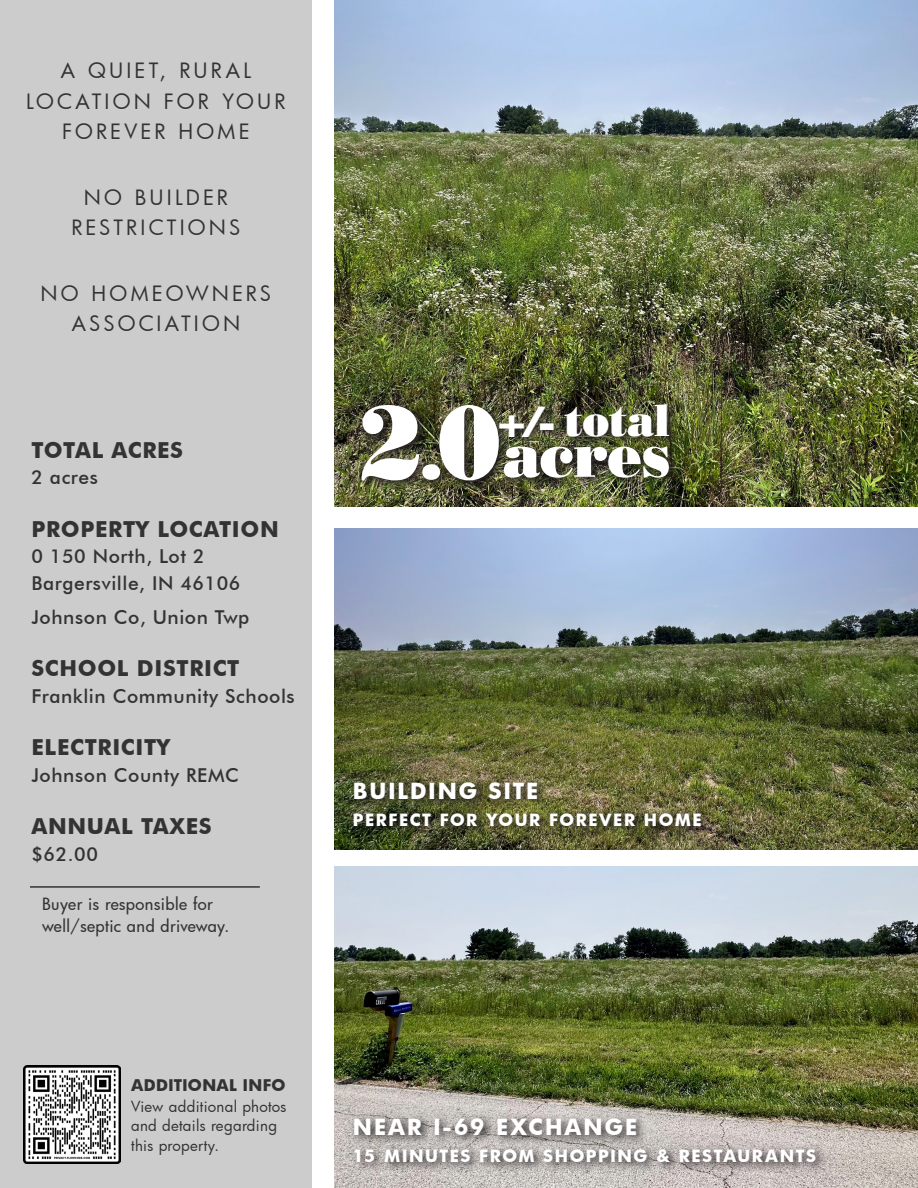
<style>
.page{position:relative;width:918px;height:1188px;background:#fff}
.page>*{position:absolute;margin:0;border:0;box-sizing:border-box;transform-origin:0 0}
.t1{font:104.4px "Bodoni Poster";color:#fff;scale:.91 1}
.t2{font:61.95px "Bodoni Poster";letter-spacing:-.01em;color:#fff;scale:.91 1}
.t3{font:44.7px "Bodoni Poster";color:#fff;scale:.91 1}
.t4{font:700 22.05px "Futura BT";letter-spacing:.03em;color:#323332}
.t5{font:700 21.75px "Futura";letter-spacing:.095em;color:#fff}
.t6{font:20.55px/30.2px "Futura";letter-spacing:.15em;color:#323332;text-align:center}
.t7{font:500 19.2px/26.4px "Futura BT";letter-spacing:.03em;color:#323332}
.t8{font:700 16.5px "Futura";letter-spacing:.095em;color:#fff}
.t9{font:500 16.5px/22.5px "Futura";letter-spacing:.025em;color:#323332}
.t10{font:700 15.75px "Futura";letter-spacing:.02em;color:#323332}
.t11{font:15px/19.2px "Futura";letter-spacing:.02em;color:#323332}
.s1{font-size:42.9px}
.s2{font-size:67.5px}
</style>
<div class="page">
<div style="left:0;top:0;width:312px;height:1188px;background:#ccc"></div>
<img style="left:23px;top:1065px;width:98px;height:98px">
<img style="left:335px;top:0;width:583px;height:506px">
<svg style="left:357px;top:400px;width:323px;height:92px;background:#44452e"></svg>
<img style="left:335px;top:528px;width:583px;height:322px">
<img style="left:335px;top:866px;width:583px;height:322px">
<img style="left:349px;top:777px;width:364px;height:61px">
<svg style="left:349px;top:1113px;width:478px;height:61px;background:#a9a39f"></svg>
<hr style="left:30px;top:886px;width:230px;height:2px;background:#323332">
<p class="t6" style="left:26px;top:55px;width:261px">A QUIET, RURAL<br>LOCATION FOR YOUR<br>FOREVER HOME</p>
<p class="t6" style="left:71px;top:182px;width:171px">NO BUILDER<br>RESTRICTIONS</p>
<p class="t6" style="left:40px;top:278px;width:232px">NO HOMEOWNERS<br>ASSOCIATION</p>
<p class="t4" style="left:32px;top:437px;width:153px">TOTAL ACRES</p>
<p class="t7" style="left:32px;top:464px;width:68px">2 acres</p>
<p class="t4" style="left:32px;top:516px;width:249px">PROPERTY LOCATION</p>
<p class="t7" style="left:32px;top:543px;width:210px">0 150 North, Lot 2<br>Bargersville, IN 46106</p>
<p class="t7" style="left:32px;top:604px;width:219px">Johnson Co, Union Twp</p>
<p class="t4" style="left:32px;top:655px;width:209px">SCHOOL DISTRICT</p>
<p class="t7" style="left:32px;top:683px;width:265px">Franklin Community Schools</p>
<p class="t4" style="left:32px;top:734px;width:140px">ELECTRICITY</p>
<p class="t7" style="left:32px;top:762px;width:209px">Johnson County REMC</p>
<p class="t4" style="left:32px;top:813px;width:182px">ANNUAL TAXES</p>
<p class="t7" style="left:32px;top:841px;width:68px">$62.00</p>
<p class="t9" style="left:42px;top:892px;width:189px">Buyer is responsible for well/septic and driveway.</p>
<p class="t10" style="left:131px;top:1074px;width:156px">ADDITIONAL INFO</p>
<p class="t11" style="left:131px;top:1097px;width:157px">View additional photos and details regarding this property.</p>
<p class="t3" style="left:497px;top:393px;width:191px"><span class="s1">+/-</span> total</p>
<p class="t1" style="left:360px;top:378px;width:157px">2<span class="s2">.</span>0</p>
<p class="t2" style="left:503px;top:417px;width:185px">acres</p>
<p class="t5" style="left:353px;top:776px;width:187px">BUILDING SITE</p>
<p class="t8" style="left:353px;top:808px;width:350px">PERFECT FOR YOUR FOREVER HOME</p>
<p class="t5" style="left:353px;top:1111px;width:286px">NEAR I-69 EXCHANGE</p>
<p class="t8" style="left:353px;top:1144px;width:465px">15 MINUTES FROM SHOPPING &amp; RESTAURANTS</p>
</div>
